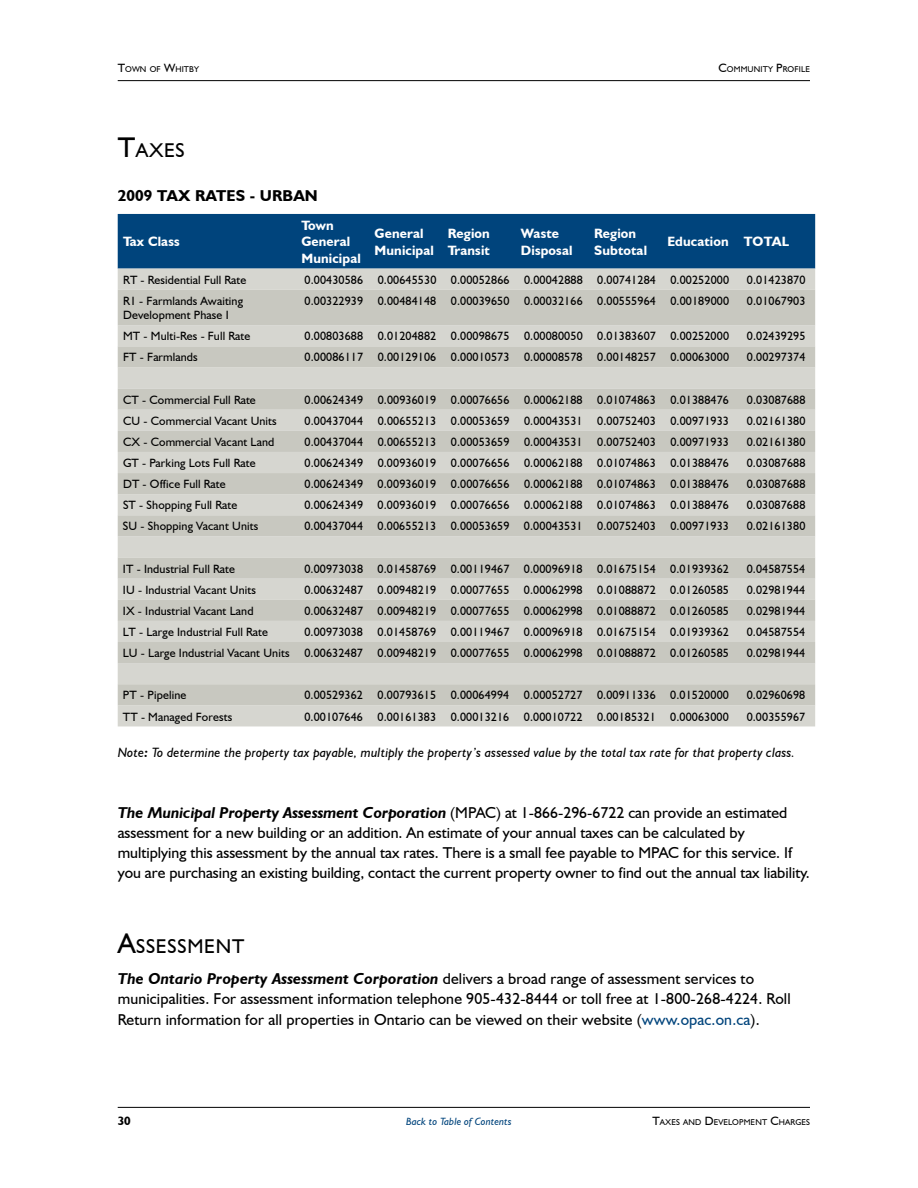
<style>
.page{position:relative;width:918px;height:1188px;background:#fff}
.page>*{position:absolute;margin:0;border:0;box-sizing:border-box;transform-origin:0 0}
.t1{font:19.95px "Humanist 521 BT";letter-spacing:.035em;color:#000}
.t2{font:15.75px/20.2px "Humanist 521 BT";color:#000}
.t3{font:700 15.75px "Humanist 521 BT";letter-spacing:.01em;color:#000}
.t4{font:italic 13.5px "Humanist 521 BT";letter-spacing:.01em;color:#000}
.t5{font:700 13.5px/16.2px "Humanist 521 BT";letter-spacing:.01em;color:#fff}
.t6{font:12px/14.4px "Humanist 521 BT";letter-spacing:.01em;color:#000}
.t7{font:700 12px "Humanist 521 BT";color:#000}
.t8{font:italic 10.5px "Humanist 521 BT";letter-spacing:.01em;color:#00447c}
.t9{font:8.4px "Humanist 521 BT";letter-spacing:.015em;color:#000}
.s1{font-size:12px}
.s2{font-size:28.5px}
.s3{font-weight:700}
.s4{font-weight:700;font-style:italic}
.s5{color:#00447c}
</style>
<div class="page">
<hr style="left:118px;top:80px;width:692px;height:1px;background:#000">
<hr style="left:118px;top:1107px;width:692px;height:1px;background:#000">
<div style="left:118px;top:214px;width:697px;height:55px;background:#00447c"></div>
<div style="left:118px;top:269px;width:697px;height:457px;background:#d6d6d0"></div>
<svg style="left:118px;top:290px;width:697px;height:415px;background:#cecec7"></svg>
<p class="t9" style="left:118px;top:64px;width:83px"><span class="s1">T</span>OWN OF <span class="s1">W</span>HITBY</p>
<h1 class="t1" style="left:118px;top:138px;width:67px"><span class="s2">T</span>AXES</h1>
<h2 class="t3" style="left:118px;top:186px;width:92px">2009 Tax Rates</h2>
<h2 class="t3" style="left:250px;top:186px;width:14px">- Urban</h2>
<p class="t5" style="left:123px;top:233px;width:58px">Tax Class</p>
<p class="t9" style="left:719px;top:64px;width:93px"><span class="s1">C</span>OMMUNITY <span class="s1">P</span>ROFILE</p>
<p class="t5" style="left:301px;top:217px;width:61px">Town<br>General<br>Municipal</p>
<p class="t5" style="left:375px;top:225px;width:61px">General<br>Municipal</p>
<p class="t5" style="left:448px;top:225px;width:44px">Region<br>Transit</p>
<p class="t5" style="left:521px;top:225px;width:53px">Waste<br>Disposal</p>
<p class="t5" style="left:594px;top:225px;width:54px">Region<br>Subtotal</p>
<p class="t5" style="left:667px;top:233px;width:123px">Education TOTAL</p>
<p class="t6" style="left:123px;top:272px;width:125px">RT - Residential Full Rate</p>
<p class="t6" style="left:305px;top:272px;width:426px">0.00430586 0.00645530 0.00052866 0.00042888 0.00741284 0.00252000</p>
<p class="t6" style="left:747px;top:272px;width:60px">0.01423870</p>
<p class="t6" style="left:123px;top:293px;width:122px">R1 - Farmlands Awaiting<br>Development Phase I</p>
<p class="t6" style="left:305px;top:293px;width:426px">0.00322939 0.00484148 0.00039650 0.00032166 0.00555964 0.00189000</p>
<p class="t6" style="left:747px;top:293px;width:60px">0.01067903</p>
<p class="t6" style="left:123px;top:329px;width:129px">MT - Multi-Res - Full Rate</p>
<p class="t6" style="left:305px;top:329px;width:426px">0.00803688 0.01204882 0.00098675 0.00080050 0.01383607 0.00252000</p>
<p class="t6" style="left:747px;top:329px;width:60px">0.02439295</p>
<p class="t6" style="left:123px;top:350px;width:76px">FT - Farmlands</p>
<p class="t6" style="left:305px;top:350px;width:426px">0.00086117 0.00129106 0.00010573 0.00008578 0.00148257 0.00063000</p>
<p class="t6" style="left:747px;top:350px;width:60px">0.00297374</p>
<p class="t6" style="left:123px;top:392px;width:134px">CT - Commercial Full Rate</p>
<p class="t6" style="left:305px;top:392px;width:426px">0.00624349 0.00936019 0.00076656 0.00062188 0.01074863 0.01388476</p>
<p class="t6" style="left:747px;top:392px;width:60px">0.03087688</p>
<p class="t6" style="left:123px;top:413px;width:155px">CU - Commercial Vacant Units</p>
<p class="t6" style="left:305px;top:413px;width:426px">0.00437044 0.00655213 0.00053659 0.00043531 0.00752403 0.00971933</p>
<p class="t6" style="left:747px;top:413px;width:60px">0.02161380</p>
<p class="t6" style="left:123px;top:434px;width:153px">CX - Commercial Vacant Land</p>
<p class="t6" style="left:305px;top:434px;width:426px">0.00437044 0.00655213 0.00053659 0.00043531 0.00752403 0.00971933</p>
<p class="t6" style="left:747px;top:434px;width:60px">0.02161380</p>
<p class="t6" style="left:123px;top:456px;width:134px">GT - Parking Lots Full Rate</p>
<p class="t6" style="left:304px;top:456px;width:426px">0.00624349 0.00936019 0.00076656 0.00062188 0.01074863 0.01388476</p>
<p class="t6" style="left:747px;top:456px;width:60px">0.03087688</p>
<p class="t6" style="left:123px;top:477px;width:104px">DT - Office Full Rate</p>
<p class="t6" style="left:304px;top:477px;width:426px">0.00624349 0.00936019 0.00076656 0.00062188 0.01074863 0.01388476</p>
<p class="t6" style="left:747px;top:477px;width:60px">0.03087688</p>
<p class="t6" style="left:123px;top:498px;width:116px">ST - Shopping Full Rate</p>
<p class="t6" style="left:304px;top:498px;width:426px">0.00624349 0.00936019 0.00076656 0.00062188 0.01074863 0.01388476</p>
<p class="t6" style="left:747px;top:498px;width:60px">0.03087688</p>
<p class="t6" style="left:123px;top:519px;width:137px">SU - Shopping Vacant Units</p>
<p class="t6" style="left:304px;top:519px;width:426px">0.00437044 0.00655213 0.00053659 0.00043531 0.00752403 0.00971933</p>
<p class="t6" style="left:747px;top:519px;width:60px">0.02161380</p>
<p class="t6" style="left:123px;top:561px;width:114px">IT - Industrial Full Rate</p>
<p class="t6" style="left:304px;top:561px;width:426px">0.00973038 0.01458769 0.00119467 0.00096918 0.01675154 0.01939362</p>
<p class="t6" style="left:747px;top:561px;width:60px">0.04587554</p>
<p class="t6" style="left:123px;top:582px;width:135px">IU - Industrial Vacant Units</p>
<p class="t6" style="left:304px;top:582px;width:426px">0.00632487 0.00948219 0.00077655 0.00062998 0.01088872 0.01260585</p>
<p class="t6" style="left:747px;top:582px;width:60px">0.02981944</p>
<p class="t6" style="left:123px;top:603px;width:132px">IX - Industrial Vacant Land</p>
<p class="t6" style="left:304px;top:603px;width:426px">0.00632487 0.00948219 0.00077655 0.00062998 0.01088872 0.01260585</p>
<p class="t6" style="left:747px;top:603px;width:60px">0.02981944</p>
<p class="t6" style="left:123px;top:625px;width:147px">LT - Large Industrial Full Rate</p>
<p class="t6" style="left:304px;top:625px;width:426px">0.00973038 0.01458769 0.00119467 0.00096918 0.01675154 0.01939362</p>
<p class="t6" style="left:747px;top:625px;width:60px">0.04587554</p>
<p class="t6" style="left:123px;top:646px;width:607px">LU - Large Industrial Vacant Units 0.00632487 0.00948219 0.00077655 0.00062998 0.01088872 0.01260585</p>
<p class="t6" style="left:747px;top:646px;width:60px">0.02981944</p>
<p class="t6" style="left:123px;top:688px;width:65px">PT - Pipeline</p>
<p class="t6" style="left:304px;top:688px;width:426px">0.00529362 0.00793615 0.00064994 0.00052727 0.00911336 0.01520000</p>
<p class="t6" style="left:747px;top:688px;width:60px">0.02960698</p>
<p class="t6" style="left:123px;top:709px;width:111px">TT - Managed Forests</p>
<p class="t6" style="left:304px;top:709px;width:426px">0.00107646 0.00161383 0.00013216 0.00010722 0.00185321 0.00063000</p>
<p class="t6" style="left:747px;top:709px;width:60px">0.00355967</p>
<p class="t4" style="left:118px;top:744px;width:679px">Note<span class="s3">:</span> To determine the property tax payable, multiply the property’s assessed value by the total tax rate for that property class.</p>
<p class="t2" style="left:118px;top:802px;width:694px"><span class="s4">The Municipal Property Assessment Corporation</span> (MPAC) at 1-866-296-6722 can provide an estimated assessment for a new building or an addition. An estimate of your annual taxes can be calculated by multiplying this assessment by the annual tax rates. There is a small fee payable to MPAC for this service. If you are purchasing an existing building, contact the current property owner to find out the annual tax liability.</p>
<h1 class="t1" style="left:118px;top:934px;width:128px"><span class="s2">A</span>SSESSMENT</h1>
<p class="t2" style="left:118px;top:968px;width:675px"><span class="s4">The Ontario Property Assessment Corporation</span> delivers a broad range of assessment services to municipalities. For assessment information telephone 905-432-8444 or toll free at 1-800-268-4224. Roll<br>Return information for all properties in Ontario can be viewed on their website (<span class="s5">www.opac.on.ca</span>).</p>
<p class="t7" style="left:118px;top:1114px;width:15px">30</p>
<p class="t8" style="left:406px;top:1115px;width:107px">Back to Table of Contents</p>
<p class="t9" style="left:652px;top:1117px;width:158px"><span class="s1">T</span>AXES AND <span class="s1">D</span> EVELOPMENT <span class="s1">C</span>HARGES</p>
</div>
